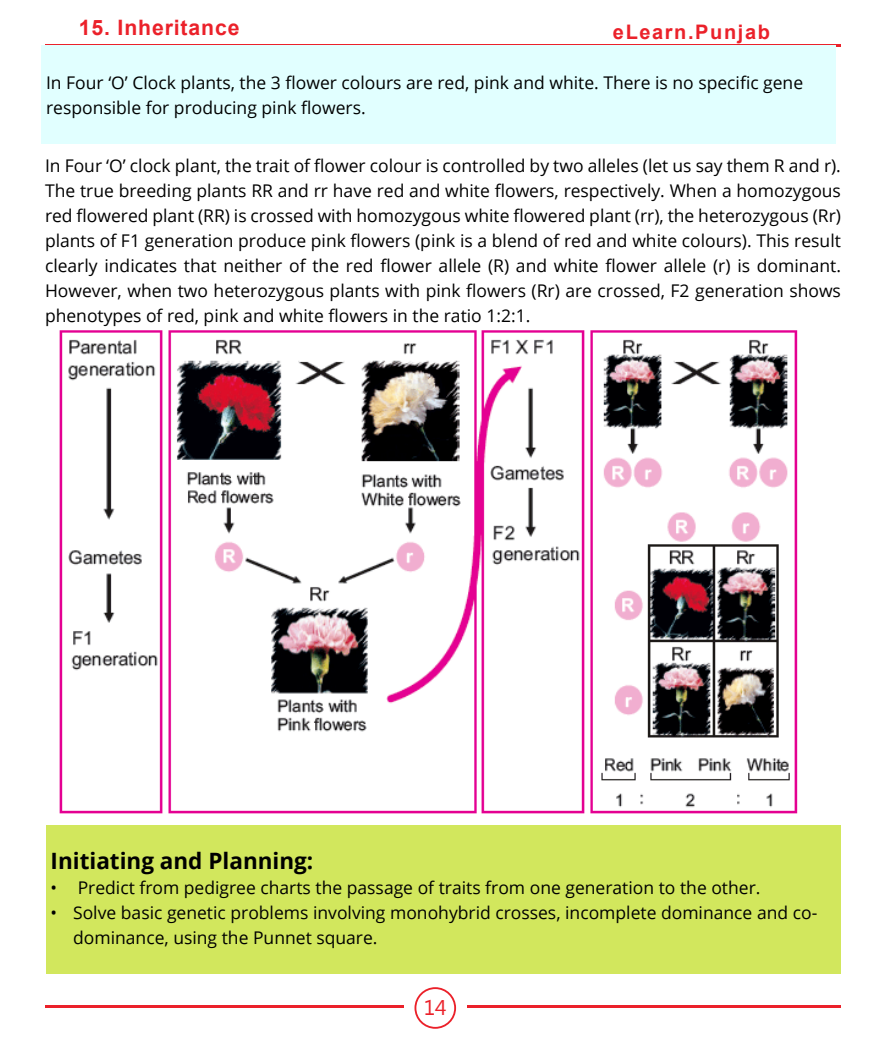
<style>
.page{position:relative;width:886px;height:1053px;background:#fff}
.page>*{position:absolute;margin:0;border:0;box-sizing:border-box;transform-origin:0 0}
.t1{font:700 22.5px "Open Sans";color:#000}
.t2{font:700 21.25px "Arial";letter-spacing:.04em;color:#eb212a}
.t3{font:21.25px "Segoe UI";color:#eb212a}
.t4{font:700 20px "Arial";letter-spacing:.08em;color:#eb212a}
.t5{font:17.5px/25px "Open Sans";color:#000}
</style>
<div class="page">
<hr style="left:45px;top:1005px;width:359px;height:2px;background:#eb212a">
<hr style="left:467px;top:1005px;width:374px;height:2px;background:#eb212a">
<svg style="left:414px;top:987px;width:42px;height:41px"></svg>
<div style="left:416px;top:988px;width:38px;height:38px;background:#fff;border-radius:50%"></div>
<hr style="left:45px;top:45px;width:796px;height:2px;background:#eb212a">
<div style="left:41px;top:45px;width:795px;height:99px;background:#e1ffff"></div>
<img style="left:59px;top:330px;width:739px;height:484px">
<div style="left:46px;top:825px;width:794px;height:148px;background:#d2e75d"></div>
<p class="t2" style="left:79px;top:12px;width:162px">15. Inheritance</p>
<p class="t4" style="left:613px;top:18px;width:159px">eLearn.Punjab</p>
<p class="t5" style="left:46px;top:69px;width:758px">In Four ‘O’ Clock plants, the 3 flower colours are red, pink and white. There is no specific gene responsible for producing pink flowers.</p>
<p class="t5" style="left:45px;top:152px;width:797px;text-align:justify">In Four ‘O’ clock plant, the trait of flower colour is controlled by two alleles (let us say them R and r).<br>The true breeding plants RR and rr have red and white flowers, respectively. When a homozygous red flowered plant (RR) is crossed with homozygous white flowered plant (rr), the heterozygous (Rr) plants of F1 generation produce pink flowers (pink is a blend of red and white colours). This result clearly indicates that neither of the red flower allele (R) and white flower allele (r) is dominant.<br>However, when two heterozygous plants with pink flowers (Rr) are crossed, F2 generation shows phenotypes of red, pink and white flowers in the ratio 1:2:1.</p>
<p class="t1" style="left:51px;top:844px;width:264px">Initiating and Planning:</p>
<p class="t5" style="left:51px;top:874px;width:711px">• Predict from pedigree charts the passage of traits from one generation to the other.</p>
<p class="t5" style="left:73px;top:899px;width:746px;text-indent:-23px">• Solve basic genetic problems involving monohybrid crosses, incomplete dominance and co&shy;dominance, using the Punnet square.</p>
<p class="t3" style="left:424px;top:993px;width:24px">14</p>
</div>
